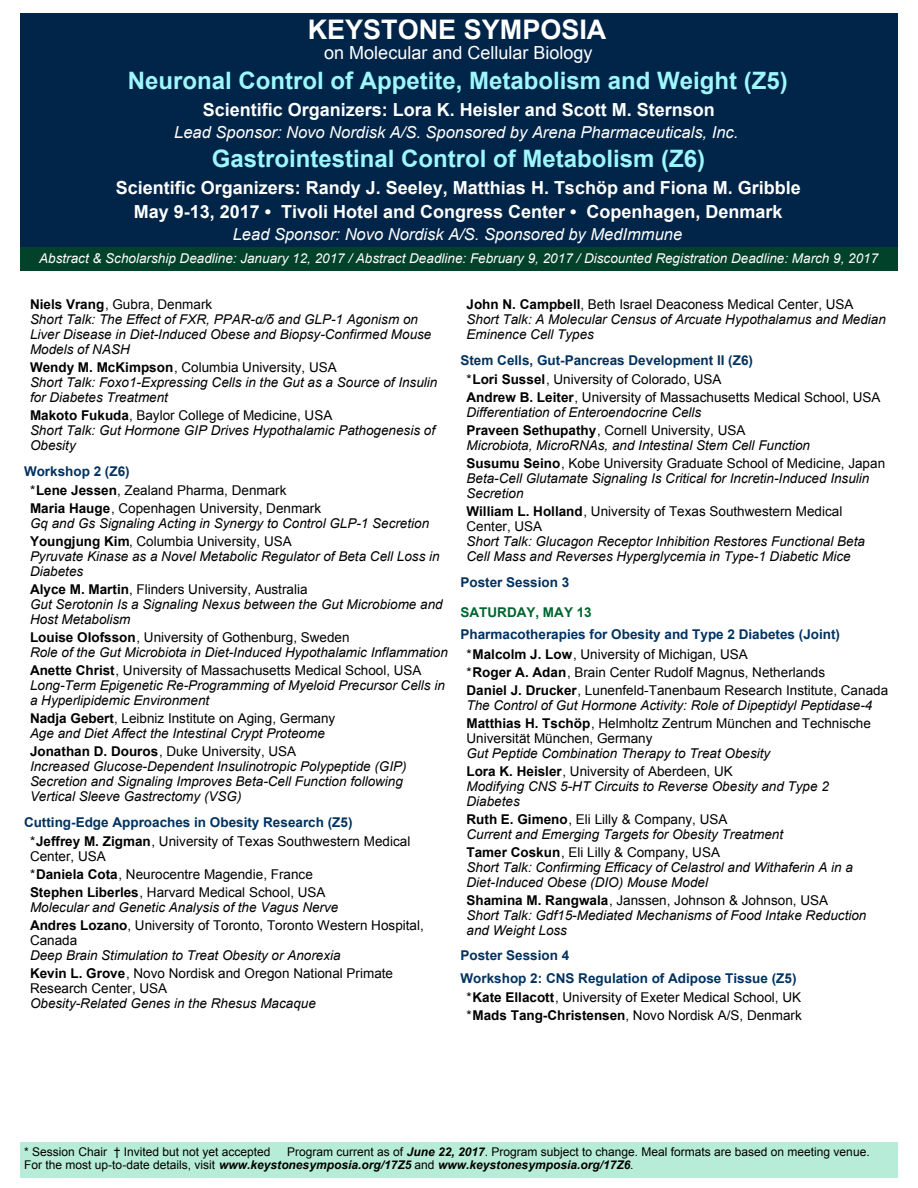
<style>
.page{position:relative;width:918px;height:1188px;background:#fff}
.page>*{position:absolute;margin:0;border:0;box-sizing:border-box;transform-origin:0 0}
.t1{font:700 27px "Arial";color:#fff}
.t2{font:700 24px "Arial";color:#9df7fd}
.t3{font:700 18px/24px "Arial";color:#fff;text-align:center}
.t4{font:18px "Arial";color:#fff}
.t5{font:italic 16.5px "Arial";color:#fff}
.t6{font:italic 13.5px/15px "Arial";color:#000}
.t7{font:13.5px/18px "Arial";color:#000}
.t8{font:700 13.5px/19.5px "Arial";color:#003260}
.t9{font:italic 13.5px "Arial";color:#fff}
.t10{font:700 13.5px "Arial";color:#00652e}
.t11{font:12px/13.5px "Arial";color:#000}
.s1{font-weight:700;font-style:normal}
.s2{font-style:normal}
.s3{font-weight:700;color:#003260}
.s4{font-weight:700}
.s5{font-weight:400;color:#000}
.s6{color:#000}
.s7{font-style:italic}
.s8{font-weight:700;font-style:italic}
</style>
<div class="page">
<div style="left:20px;top:1142px;width:877px;height:36px;background:#b7ecd8"></div>
<div style="left:20px;top:14px;width:877px;height:234px;background:#012548"></div>
<div style="left:20px;top:248px;width:877px;height:24px;background:#02412a"></div>
<h1 class="t1" style="left:308px;top:19px;width:300px">KEYSTONE SYMPOSIA</h1>
<h3 class="t4" style="left:324px;top:45px;width:270px">on Molecular and Cellular Biology</h3>
<h2 class="t2" style="left:128px;top:71px;width:661px">Neuronal Control of Appetite, Metabolism and Weight (Z5)</h2>
<h3 class="t3" style="left:203px;top:99px;width:514px">Scientific Organizers: Lora K. Heisler and Scott M. Sternson</h3>
<p class="t5" style="left:174px;top:126px;width:566px">Lead Sponsor: Novo Nordisk A/S. Sponsored by Arena Pharmaceuticals, Inc.</p>
<h2 class="t2" style="left:212px;top:149px;width:495px">Gastrointestinal Control of Metabolism (Z6)</h2>
<h3 class="t3" style="left:116px;top:177px;width:687px">Scientific Organizers: Randy J. Seeley, Matthias H. Tschöp and Fiona M. Gribble<br>May 9-13, 2017 • Tivoli Hotel and Congress Center • Copenhagen, Denmark</h3>
<p class="t5" style="left:233px;top:228px;width:451px">Lead Sponsor: Novo Nordisk A/S. Sponsored by MedImmune</p>
<p class="t9" style="left:39px;top:253px;width:840px">Abstract &amp; Scholarship Deadline: January 12, 2017 / Abstract Deadline: February 9, 2017 / Discounted Registration Deadline: March 9, 2017</p>
<p class="t6" style="left:30px;top:298px;width:403px"><span class="s1">Niels Vrang</span><span class="s2">, Gubra, Denmark<br></span>Short Talk: The Effect of FXR, PPAR-α/δ and GLP-1 Agonism on Liver Disease in Diet-Induced Obese and Biopsy-Confirmed Mouse Models of NASH</p>
<p class="t6" style="left:30px;top:361px;width:409px"><span class="s1">Wendy M. McKimpson</span><span class="s2">, Columbia University, USA<br></span>Short Talk: Foxo1-Expressing Cells in the Gut as a Source of Insulin for Diabetes Treatment</p>
<p class="t6" style="left:30px;top:409px;width:407px"><span class="s1">Makoto Fukuda</span><span class="s2">, Baylor College of Medicine, USA<br></span>Short Talk: Gut Hormone GIP Drives Hypothalamic Pathogenesis of<br>Obesity</p>
<p class="t7" style="left:30px;top:462px;width:258px;line-height:19.5px;text-indent:-6px"><span class="s3">Workshop 2 (Z6)<br></span>*<span class="s4">Lene Jessen</span>, Zealand Pharma, Denmark</p>
<p class="t6" style="left:30px;top:502px;width:401px"><span class="s1">Maria Hauge</span><span class="s2">, Copenhagen University, Denmark<br></span>Gq and Gs Signaling Acting in Synergy to Control GLP-1 Secretion</p>
<p class="t6" style="left:30px;top:535px;width:411px"><span class="s1">Youngjung Kim</span><span class="s2">, Columbia University, USA<br></span>Pyruvate Kinase as a Novel Metabolic Regulator of Beta Cell Loss in<br>Diabetes</p>
<p class="t6" style="left:30px;top:583px;width:414px"><span class="s1">Alyce M. Martin</span><span class="s2">, Flinders University, Australia<br></span>Gut Serotonin Is a Signaling Nexus between the Gut Microbiome and<br>Host Metabolism</p>
<p class="t6" style="left:30px;top:631px;width:419px"><span class="s1">Louise Olofsson</span><span class="s2">, University of Gothenburg, Sweden<br></span>Role of the Gut Microbiota in Diet-Induced Hypothalamic Inflammation</p>
<p class="t6" style="left:30px;top:664px;width:416px"><span class="s1">Anette Christ</span><span class="s2">, University of Massachusetts Medical School, USA<br></span>Long-Term Epigenetic Re-Programming of Myeloid Precursor Cells in a Hyperlipidemic Environment</p>
<p class="t6" style="left:30px;top:712px;width:307px"><span class="s1">Nadja Gebert</span><span class="s2">, Leibniz Institute on Aging, Germany<br></span>Age and Diet Affect the Intestinal Crypt Proteome</p>
<p class="t6" style="left:30px;top:745px;width:378px"><span class="s1">Jonathan D. Douros</span><span class="s2">, Duke University, USA<br></span>Increased Glucose-Dependent Insulinotropic Polypeptide (GIP)<br>Secretion and Signaling Improves Beta-Cell Function following Vertical Sleeve Gastrectomy (VSG)</p>
<p class="t8" style="left:30px;top:813px;width:382px;text-indent:-6px">Cutting-Edge Approaches in Obesity Research (Z5)<br><span class="s5">*</span><span class="s6">Jeffrey M. Zigman</span><span class="s5">, University of Texas Southwestern Medical</span></p>
<p class="t7" style="left:30px;top:849px;width:297px">Center, USA<br>*<span class="s4">Daniela Cota</span>, Neurocentre Magendie, France<br><span class="s4">Stephen Liberles</span>, Harvard Medical School, USA</p>
<p class="t7" style="left:30px;top:900px;width:395px"><span class="s7">Molecular and Genetic Analysis of the Vagus Nerve<br></span><span class="s4">Andres Lozano</span>, University of Toronto, Toronto Western Hospital,</p>
<p class="t7" style="left:30px;top:933px;width:49px">Canada</p>
<p class="t6" style="left:30px;top:947px;width:365px;line-height:18px">Deep Brain Stimulation to Treat Obesity or Anorexia<br><span class="s1">Kevin L. Grove</span><span class="s2">, Novo Nordisk and Oregon National Primate</span></p>
<p class="t7" style="left:30px;top:981px;width:139px">Research Center, USA</p>
<p class="t6" style="left:30px;top:997px;width:287px">Obesity-Related Genes in the Rhesus Macaque</p>
<p class="t6" style="left:466px;top:298px;width:421px"><span class="s1">John N. Campbell</span><span class="s2">, Beth Israel Deaconess Medical Center, USA<br></span>Short Talk: A Molecular Census of Arcuate Hypothalamus and Median<br>Eminence Cell Types</p>
<p class="t8" style="left:466px;top:351px;width:288px;text-indent:-6px">Stem Cells, Gut-Pancreas Development II (Z6) <span class="s5">*</span><span class="s6">Lori Sussel</span><span class="s5">, University of Colorado, USA</span></p>
<p class="t7" style="left:466px;top:391px;width:416px;line-height:15px"><span class="s4">Andrew B. Leiter</span>, University of Massachusetts Medical School, USA<br><span class="s7">Differentiation of Enteroendocrine Cells</span></p>
<p class="t6" style="left:466px;top:424px;width:345px"><span class="s1">Praveen Sethupathy</span><span class="s2">, Cornell University, USA<br></span>Microbiota, MicroRNAs, and Intestinal Stem Cell Function</p>
<p class="t6" style="left:466px;top:457px;width:420px"><span class="s1">Susumu Seino</span><span class="s2">, Kobe University Graduate School of Medicine, Japan<br></span>Beta-Cell Glutamate Signaling Is Critical for Incretin-Induced Insulin<br>Secretion</p>
<p class="t7" style="left:466px;top:505px;width:377px;line-height:15px"><span class="s4">William L. Holland</span>, University of Texas Southwestern Medical<br>Center, USA</p>
<p class="t6" style="left:466px;top:535px;width:400px">Short Talk: Glucagon Receptor Inhibition Restores Functional Beta<br>Cell Mass and Reverses Hyperglycemia in Type-1 Diabetic Mice</p>
<p class="t8" style="left:460px;top:573px;width:110px">Poster Session 3</p>
<p class="t10" style="left:460px;top:607px;width:133px">SATURDAY, MAY 13</p>
<p class="t8" style="left:466px;top:626px;width:375px;text-indent:-6px">Pharmacotherapies for Obesity and Type 2 Diabetes (Joint) <span class="s5">*</span><span class="s6">Malcolm J. Low</span><span class="s5">, University of Michigan, USA</span></p>
<p class="t7" style="left:466px;top:664px;width:423px">*<span class="s4">Roger A. Adan</span>, Brain Center Rudolf Magnus, Netherlands<br><span class="s4">Daniel J. Drucker</span>, Lunenfeld-Tanenbaum Research Institute, Canada</p>
<p class="t6" style="left:466px;top:697px;width:407px;line-height:18px">The Control of Gut Hormone Activity: Role of Dipeptidyl Peptidase-4<br><span class="s1">Matthias H. Tschöp</span><span class="s2">, Helmholtz Zentrum München and Technische</span></p>
<p class="t7" style="left:466px;top:730px;width:188px">Universität München, Germany</p>
<p class="t6" style="left:466px;top:745px;width:305px;line-height:18px">Gut Peptide Combination Therapy to Treat Obesity<br><span class="s1">Lora K. Heisler</span><span class="s2">, University of Aberdeen, UK</span></p>
<p class="t6" style="left:466px;top:779px;width:364px">Modifying CNS 5-HT Circuits to Reverse Obesity and Type 2<br>Diabetes</p>
<p class="t6" style="left:466px;top:812px;width:318px"><span class="s1">Ruth E. Gimeno</span><span class="s2">, Eli Lilly &amp; Company, USA<br></span>Current and Emerging Targets for Obesity Treatment</p>
<p class="t6" style="left:466px;top:845px;width:388px"><span class="s1">Tamer Coskun</span><span class="s2">, Eli Lilly &amp; Company, USA<br></span>Short Talk: Confirming Efficacy of Celastrol and Withaferin A in a<br>Diet-Induced Obese (DIO) Mouse Model</p>
<p class="t6" style="left:466px;top:893px;width:401px"><span class="s1">Shamina M. Rangwala</span><span class="s2">, Janssen, Johnson &amp; Johnson, USA<br></span>Short Talk: Gdf15-Mediated Mechanisms of Food Intake Reduction and Weight Loss</p>
<p class="t8" style="left:460px;top:945px;width:338px;line-height:22.5px">Poster Session 4<br>Workshop 2: CNS Regulation of Adipose Tissue (Z5)</p>
<p class="t7" style="left:466px;top:990px;width:337px">*<span class="s4">Kate Ellacott</span>, University of Exeter Medical School, UK *<span class="s4">Mads Tang-Christensen</span>, Novo Nordisk A/S, Denmark</p>
<p class="t11" style="left:24px;top:1146px;width:248px">* Session Chair † Invited but not yet accepted</p>
<p class="t11" style="left:24px;top:1146px;width:847px;text-indent:263px">Program current as of <span class="s8">June 22, 2017</span>. Program subject to change. Meal formats are based on meeting venue.<br>For the most up-to-date details, visit <span class="s8">www.keystonesymposia.org/17Z5</span> and <span class="s8">www.keystonesymposia.org/17Z6</span>.</p>
</div>
